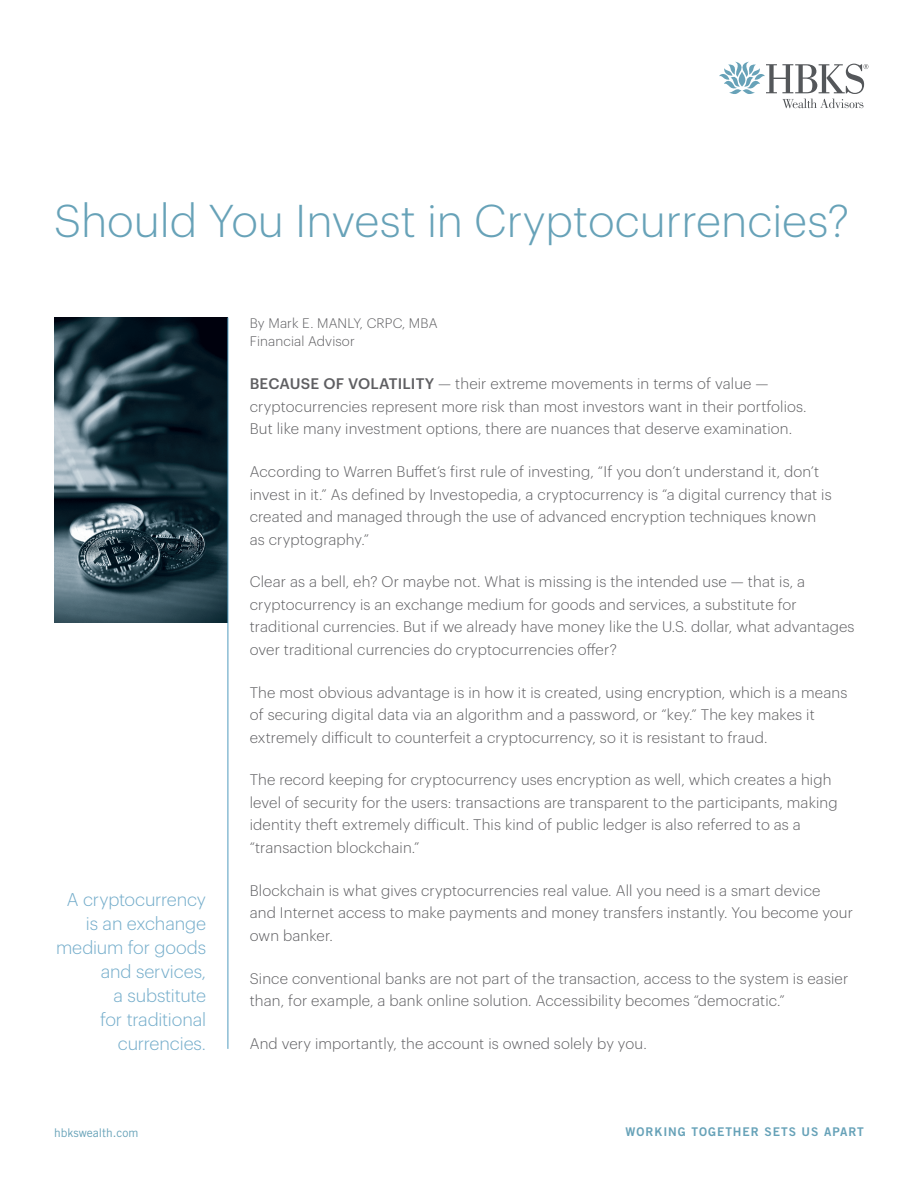
<style>
.page{position:relative;width:918px;height:1188px;background:#fff}
.page>*{position:absolute;margin:0;border:0;box-sizing:border-box;transform-origin:0 0}
.t1{font:300 45px "Graphik";color:#67a2b8}
.Body_Copy{font:300 18px/24px "Graphik";letter-spacing:-.005em;color:#73acca;text-align:right}
.t2{font:300 15px/22.5px "Graphik";letter-spacing:.01em;color:#5f5f62}
.t3{font:300 13.5px "Graphik";letter-spacing:.01em;color:#5f5f62}
.t4{font:12px "Trade Gothic Bold Two";letter-spacing:.08em;color:#67a2b8}
.t5{font:12px "Trade Gothic";color:#67a2b8}
.s1{font-weight:500}
</style>
<div class="page">
<img style="left:54px;top:318px;width:174px;height:304px">
<svg style="left:719px;top:62px;width:149px;height:46px"></svg>
<hr style="left:228px;top:318px;width:1px;height:731px;background:#529cbe">
<p class="t1" style="left:54px;top:188px;width:797px">Should You Invest in Cryptocurrencies?</p>
<p class="Body_Copy" style="left:56px;top:886px;width:152px">A cryptocurrency is an exchange medium for goods and services,<br>a substitute<br>for traditional currencies.</p>
<p class="t3" style="left:250px;top:314px;width:189px">By Mark E. MANLY, CRPC, MBA</p>
<p class="t3" style="left:250px;top:332px;width:107px">Financial Advisor</p>
<p class="t2" style="left:250px;top:371px;width:559px"><span class="s1">BECAUSE OF VOLATILITY</span> — their extreme movements in terms of value — cryptocurrencies represent more risk than most investors want in their portfolios.<br>But like many investment options, there are nuances that deserve examination.</p>
<p class="t2" style="left:250px;top:459px;width:584px">According to Warren Buffet’s first rule of investing, “If you don’t understand it, don’t invest in it.” As defined by Investopedia, a cryptocurrency is “a digital currency that is created and managed through the use of advanced encryption techniques known as cryptography.”</p>
<p class="t2" style="left:250px;top:570px;width:606px">Clear as a bell, eh? Or maybe not. What is missing is the intended use — that is, a cryptocurrency is an exchange medium for goods and services, a substitute for traditional currencies. But if we already have money like the U.S. dollar, what advantages over traditional currencies do cryptocurrencies offer?</p>
<p class="t2" style="left:250px;top:680px;width:599px">The most obvious advantage is in how it is created, using encryption, which is a means of securing digital data via an algorithm and a password, or “key.” The key makes it extremely difficult to counterfeit a cryptocurrency, so it is resistant to fraud.</p>
<p class="t2" style="left:250px;top:768px;width:589px">The record keeping for cryptocurrency uses encryption as well, which creates a high level of security for the users: transactions are transparent to the participants, making identity theft extremely difficult. This kind of public ledger is also referred to as a “transaction blockchain.”</p>
<p class="t2" style="left:250px;top:878px;width:605px">Blockchain is what gives cryptocurrencies real value. All you need is a smart device<br>and Internet access to make payments and money transfers instantly. You become your own banker.</p>
<p class="t2" style="left:250px;top:966px;width:600px">Since conventional banks are not part of the transaction, access to the system is easier than, for example, a bank online solution. Accessibility becomes “democratic.”</p>
<p class="t2" style="left:250px;top:1031px;width:399px">And very importantly, the account is owned solely by you.</p>
<p class="t5" style="left:54px;top:1125px;width:86px">hbkswealth.com</p>
<p class="t4" style="left:625px;top:1124px;width:240px">WORKING TOGETHER SETS US APART</p>
</div>
